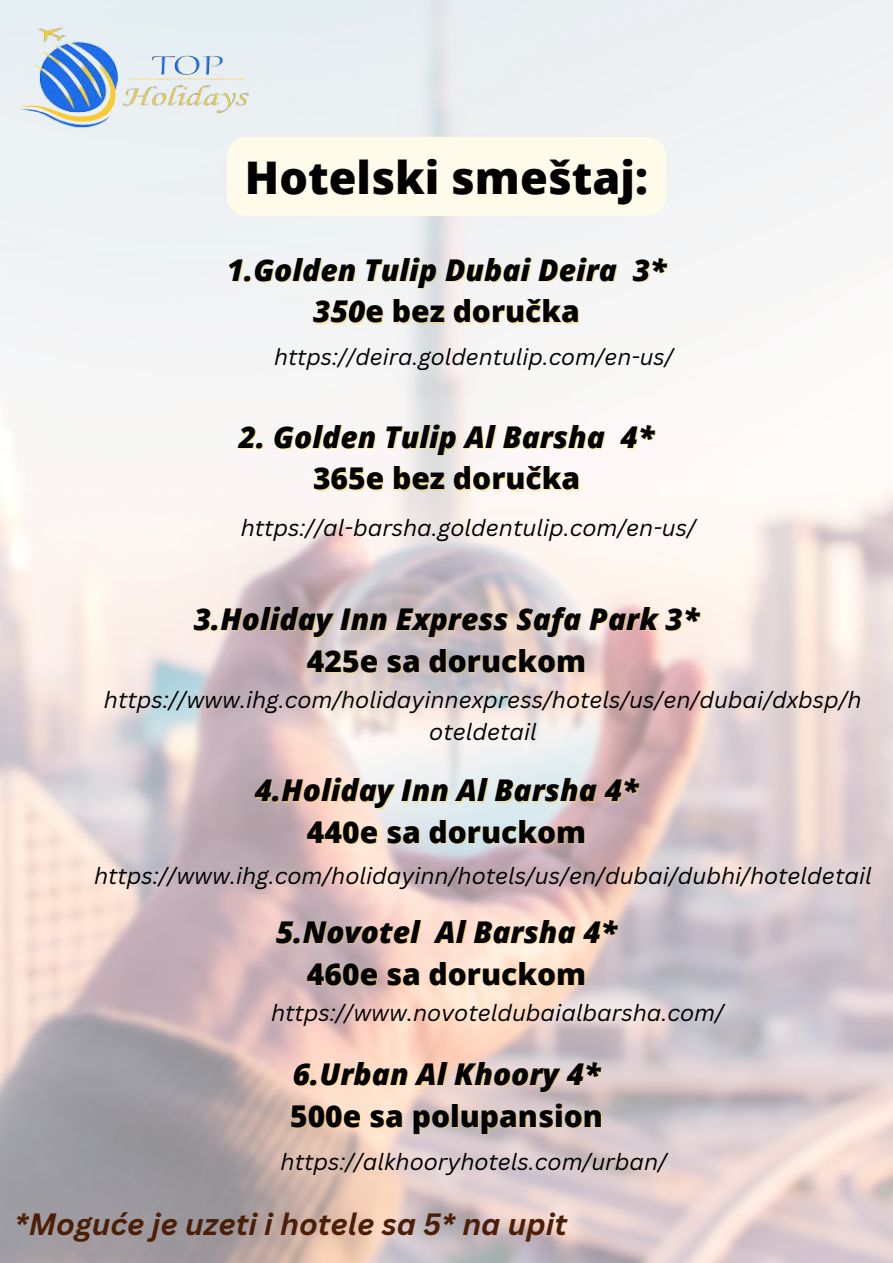
<style>
.page{position:relative;width:893px;height:1263px;background:#fff}
.page>*{position:absolute;margin:0;border:0;box-sizing:border-box;transform-origin:0 0}
.t1{font:800 45px "Open Sans";color:#000}
.t2{font:italic 800 30px/41.6px "Open Sans";color:#000;text-align:center}
.t3{font:800 30px "Open Sans";color:#000}
.t4{font:italic 700 30px "Canva Sans";color:#4d1e06}
.t5{font:italic 22.8px/31.9px "Canva Sans";color:#000;text-align:center}
.t6{font:italic 22.5px "Canva Sans";color:#000}
.s1{color:rgb(255 212 54/.4)}
.s2{font-style:normal}
</style>
<div class="page">
<img style="left:0;top:0;width:269px;height:168px">
<div style="left:227px;top:137px;width:439px;height:79px;background:#fffbeb;border-radius:20px"></div>
<h1 class="t1" style="left:245px;top:146px;width:405px">Hotelski smeštaj:</h1>
<h2 class="t2" style="left:227px;top:248px;width:442px">1.Golden Tulip Dubai Deira <span class="s1">3*<br>350</span><span class="s2">e bez doručka</span></h2>
<p class="t6" style="left:274px;top:341px;width:401px">https://deira.goldentulip.com/en-us/</p>
<h2 class="t2" style="left:239px;top:415px;width:418px">2. Golden Tulip Al Barsha <span class="s1">4*<br></span><span class="s2">365e bez doručka</span></h2>
<p class="t5" style="left:241px;top:512px;width:457px">https://al-barsha.goldentulip.com/en-us/</p>
<h2 class="t2" style="left:194px;top:597px;width:507px">3.Holiday Inn Express Safa Park 3*</h2>
<h2 class="t3" style="left:307px;top:639px;width:281px">425e sa doruckom</h2>
<p class="t5" style="left:104px;top:683px;width:759px">https://www.ihg.com/holidayinnexpress/hotels/us/en/dubai/dxbsp/h oteldetail</p>
<h2 class="t2" style="left:255px;top:769px;width:385px">4.Holiday Inn Al Barsha 4*</h2>
<h2 class="t3" style="left:307px;top:811px;width:281px">440e sa doruckom</h2>
<p class="t5" style="left:94px;top:859px;width:779px">https://www.ihg.com/holidayinn/hotels/us/en/dubai/dubhi/hoteldetail</p>
<h2 class="t2" style="left:276px;top:911px;width:342px">5.Novotel Al Barsha 4*</h2>
<h2 class="t3" style="left:307px;top:953px;width:281px">460e sa doruckom</h2>
<p class="t5" style="left:271px;top:996px;width:454px">https://www.novoteldubaialbarsha.com/</p>
<h2 class="t2" style="left:293px;top:1052px;width:309px">6.Urban Al Khoory 4*</h2>
<h2 class="t3" style="left:290px;top:1094px;width:314px">500e sa polupansion</h2>
<p class="t5" style="left:280px;top:1145px;width:388px">https://alkhooryhotels.com/urban/</p>
<h2 class="t4" style="left:15px;top:1202px;width:554px">*Moguće je uzeti i hotele sa 5* na upit</h2>
</div>
